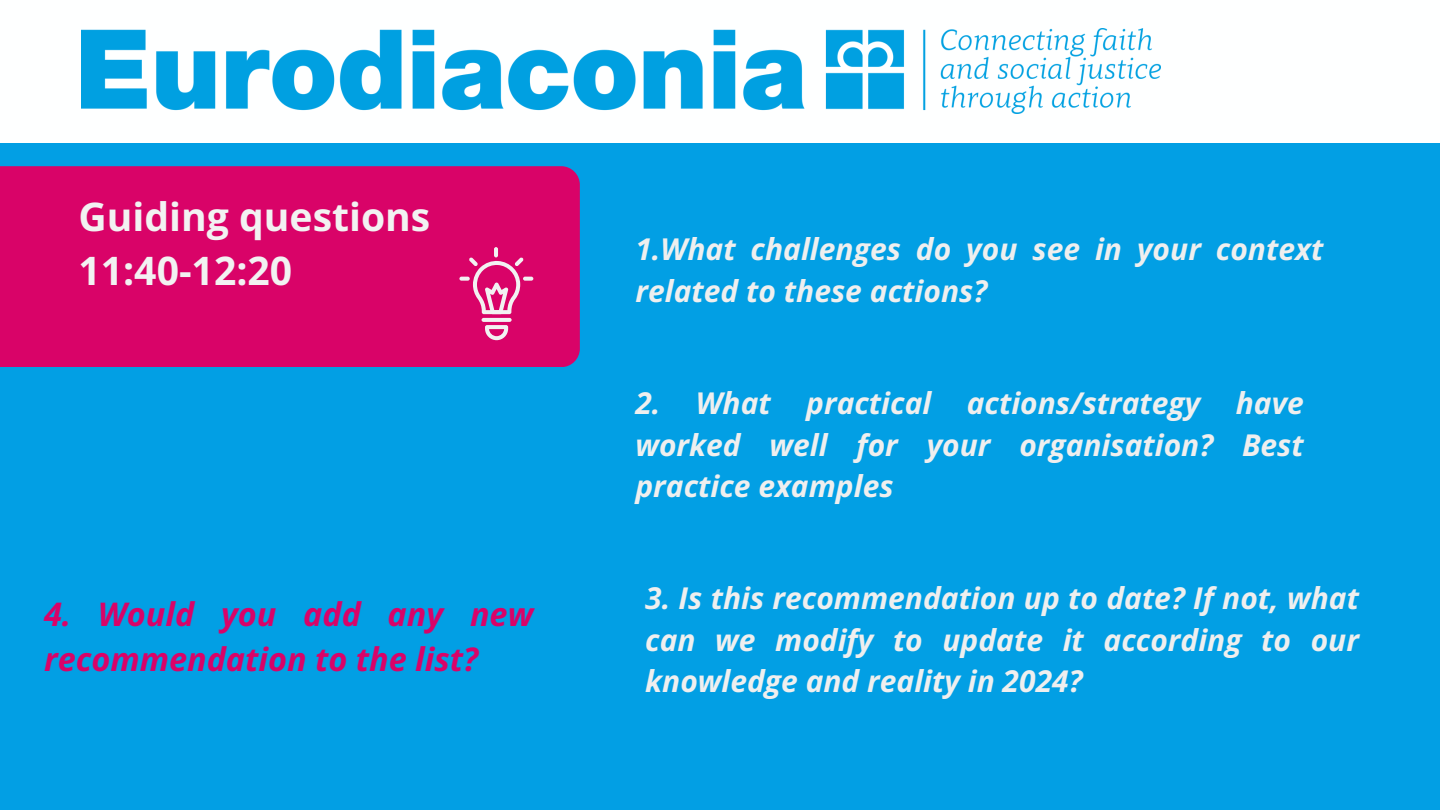
<style>
.page{position:relative;width:1440px;height:810px;background:#029fe4}
.page>*{position:absolute;margin:0;border:0;box-sizing:border-box;transform-origin:0 0}
.t1{font:700 39.1px/53.9px "Open Sans";color:#f2f2f2}
.t2{font:italic 700 32.5px/45.4px "Open Sans";color:#d90368}
.t3{font:italic 700 30px/41.2px "Open Sans";color:#efefef;text-align:justify}
</style>
<div class="page">
<div style="left:0;top:0;width:1440px;height:142px;background:#feffff"></div>
<img style="left:81px;top:29px;width:1079px;height:84px">
<div style="left:0;top:166px;width:580px;height:201px;background:#d90368"></div>
<hr style="left:494px;top:247px;width:4px;height:10px;background:#f2f2f2;border-radius:2px">
<svg style="left:523px;top:277px;width:10px;height:4px"></svg>
<svg style="left:459px;top:277px;width:11px;height:4px"></svg>
<svg style="left:482px;top:318px;width:30px;height:4px"></svg>
<svg style="left:485px;top:325px;width:23px;height:15px"></svg>
<svg style="left:469px;top:257px;width:55px;height:57px;background:#e04c92"></svg>
<h1 class="t1" style="left:78px;top:189px;width:353px">Guiding questions<br>11:40-12:20</h1>
<p class="t2" style="left:44px;top:591px;width:491px">4. Would you add any new recommendation to the list?</p>
<p class="t3" style="left:635px;top:227px;width:690px;line-height:42px">1.What challenges do you see in your context related to these actions?</p>
<p class="t3" style="left:635px;top:382px;width:670px">2. What practical actions/strategy have worked well for your organisation? Best practice examples</p>
<p class="t3" style="left:645px;top:577px;width:715px">3. Is this recommendation up to date? If not, what can we modify to update it according to our knowledge and reality in 2024?</p>
</div>
